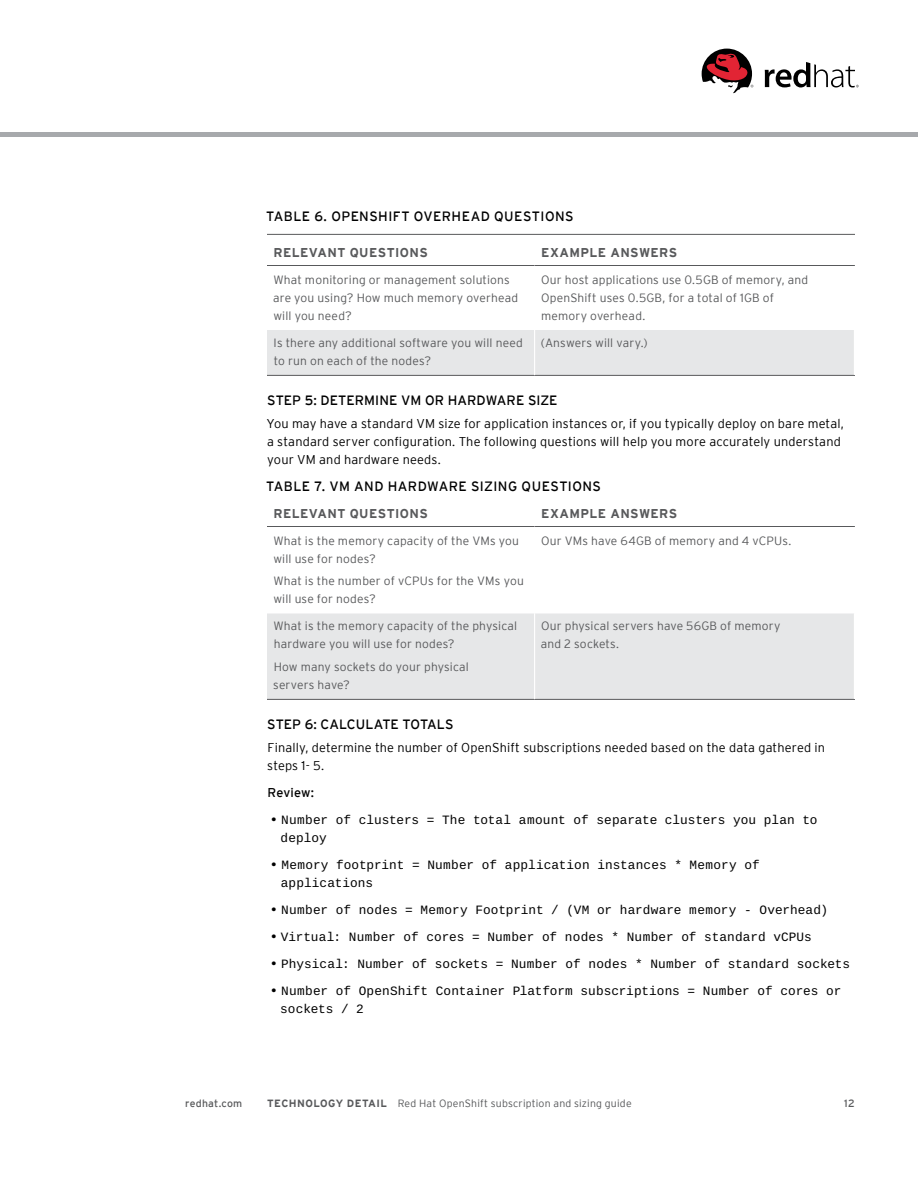
<style>
.page{position:relative;width:918px;height:1188px;background:#fff}
.page>*{position:absolute;margin:0;border:0;box-sizing:border-box;transform-origin:0 0}
.t1{font:13.5px "Interstate";letter-spacing:.02em;color:#000}
.t2{font:13.5px "Interstate";color:#000}
.t3{font:12.75px/18px "Liberation Mono";letter-spacing:.005em;color:#000}
.t4{font:300 12.75px/18px "Interstate";letter-spacing:.01em;color:#000}
.t5{font:700 12.75px "Interstate";letter-spacing:.03em;color:#58595b}
.t6{font:12.75px "Interstate";color:#000}
.t7{font:300 12px/18px "Interstate";letter-spacing:.015em;color:#58595b}
.t8{font:300 10.5px "Interstate";letter-spacing:.02em;color:#58595b}
.t9{font:10.5px "Interstate";letter-spacing:.02em;color:#58595b}
.s1{font-family:"Interstate"}
.s2{font-weight:700}
</style>
<div class="page">
<hr style="left:267px;top:234px;width:588px;height:1px;background:#58595b">
<div style="left:267px;top:330px;width:587px;height:45px;background:#e6e7e8"></div>
<hr style="left:267px;top:265px;width:268px;height:1px;background:#58595b">
<hr style="left:535px;top:265px;width:320px;height:1px;background:#58595b">
<hr style="left:267px;top:375px;width:268px;height:1px;background:#58595b">
<hr style="left:535px;top:375px;width:320px;height:1px;background:#58595b">
<hr style="left:534px;top:330px;width:1px;height:45px;background:#fff">
<div style="left:267px;top:614px;width:587px;height:85px;background:#e6e7e8"></div>
<hr style="left:267px;top:526px;width:268px;height:1px;background:#58595b">
<hr style="left:535px;top:526px;width:320px;height:1px;background:#58595b">
<hr style="left:267px;top:699px;width:268px;height:1px;background:#58595b">
<hr style="left:535px;top:699px;width:320px;height:1px;background:#58595b">
<hr style="left:534px;top:614px;width:1px;height:85px;background:#fff">
<svg style="left:765px;top:62px;width:94px;height:25px"></svg>
<svg style="left:702px;top:49px;width:51px;height:45px"></svg>
<hr style="left:0;top:133px;width:918px;height:4px;background:#a7a9ac">
<p class="t1" style="left:266px;top:208px;width:309px">TABLE 6. OPENSHIFT OVERHEAD QUESTIONS</p>
<p class="t5" style="left:274px;top:245px;width:156px">RELEVANT QUESTIONS</p>
<p class="t5" style="left:541px;top:245px;width:137px">EXAMPLE ANSWERS</p>
<p class="t7" style="left:273px;top:270px;width:247px">What monitoring or management solutions are you using? How much memory overhead will you need?</p>
<p class="t7" style="left:541px;top:270px;width:269px">Our host applications use 0.5GB of memory, and<br>OpenShift uses 0.5GB, for a total of 1GB of memory overhead.</p>
<p class="t7" style="left:274px;top:333px;width:251px">Is there any additional software you will need to run on each of the nodes?</p>
<p class="t7" style="left:541px;top:333px;width:108px">(Answers will vary.)</p>
<p class="t1" style="left:267px;top:393px;width:292px">STEP 5: DETERMINE VM OR HARDWARE SIZE</p>
<p class="t4" style="left:266px;top:414px;width:579px">You may have a standard VM size for application instances or, if you typically deploy on bare metal, a standard server configuration. The following questions will help you more accurately understand your VM and hardware needs.</p>
<p class="t1" style="left:266px;top:478px;width:336px">TABLE 7. VM AND HARDWARE SIZING QUESTIONS</p>
<p class="t5" style="left:274px;top:506px;width:156px">RELEVANT QUESTIONS</p>
<p class="t5" style="left:541px;top:506px;width:137px">EXAMPLE ANSWERS</p>
<p class="t7" style="left:273px;top:531px;width:247px">What is the memory capacity of the VMs you will use for nodes?</p>
<p class="t7" style="left:273px;top:572px;width:252px">What is the number of vCPUs for the VMs you will use for nodes?</p>
<p class="t7" style="left:541px;top:531px;width:252px">Our VMs have 64GB of memory and 4 vCPUs.</p>
<p class="t7" style="left:274px;top:617px;width:245px">What is the memory capacity of the physical hardware you will use for nodes?</p>
<p class="t7" style="left:273px;top:657px;width:197px">How many sockets do your physical servers have?</p>
<p class="t7" style="left:541px;top:617px;width:241px">Our physical servers have 56GB of memory and 2 sockets.</p>
<p class="t2" style="left:267px;top:717px;width:188px">STEP 6: CALCULATE TOTALS</p>
<p class="t4" style="left:267px;top:738px;width:559px">Finally, determine the number of OpenShift subscriptions needed based on the data gathered in steps 1- 5.</p>
<p class="t6" style="left:268px;top:785px;width:48px">Review:</p>
<p class="t3" style="left:281px;top:811px;width:539px;text-indent:-10px"><span class="s1">•</span> Number of clusters = The total amount of separate clusters you plan to deploy</p>
<p class="t3" style="left:281px;top:856px;width:480px;text-indent:-10px"><span class="s1">•</span> Memory footprint = Number of application instances * Memory of applications</p>
<p class="t3" style="left:271px;top:901px;width:559px"><span class="s1">•</span> Number of nodes = Memory Footprint / (VM or hardware memory - Overhead)</p>
<p class="t3" style="left:271px;top:928px;width:542px"><span class="s1">•</span> Virtual: Number of cores = Number of nodes * Number of standard vCPUs</p>
<p class="t3" style="left:271px;top:955px;width:580px"><span class="s1">•</span> Physical: Number of sockets = Number of nodes * Number of standard sockets</p>
<p class="t3" style="left:280px;top:982px;width:563px;text-indent:-9px"><span class="s1">•</span> Number of OpenShift Container Platform subscriptions = Number of cores or sockets / 2</p>
<p class="t9" style="left:185px;top:1097px;width:59px">redhat.com</p>
<p class="t8" style="left:267px;top:1097px;width:366px"><span class="s2">TECHNOLOGY DETAIL</span> Red Hat OpenShift subscription and sizing guide</p>
<p class="t9" style="left:844px;top:1097px;width:12px">12</p>
</div>
